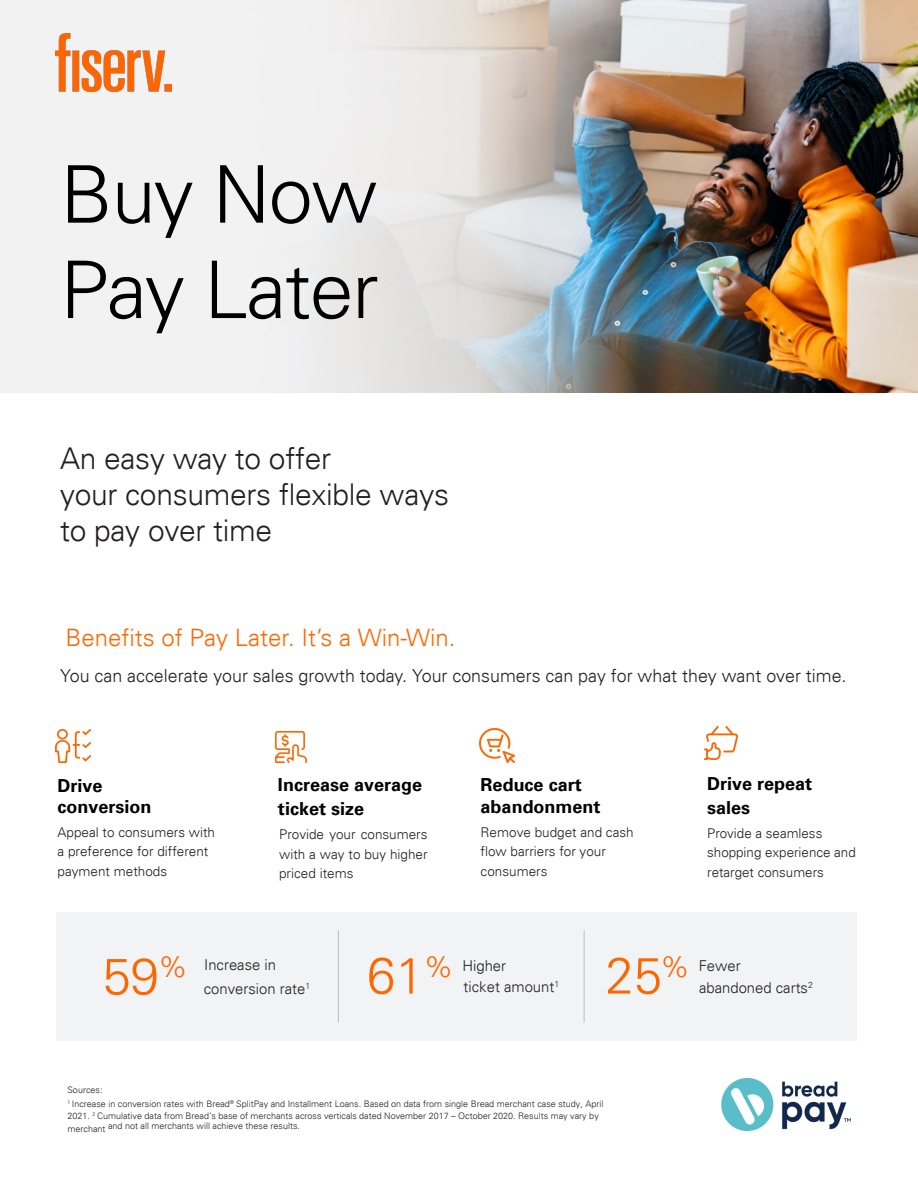
<style>
.page{position:relative;width:918px;height:1188px;background:#fff}
.page>*{position:absolute;margin:0;border:0;box-sizing:border-box;transform-origin:0 0}
.t1{font:300 79.5px/95.4px "Univers LT";letter-spacing:-.02em;color:#000}
.t2{font:300 51px "Univers LT";color:#f60}
.t3{font:300 30px/36px "Univers LT";letter-spacing:-.01em;color:#231f20}
.t4{font:300 24px "Univers LT";color:#f60}
.t5{font:300 18px "Univers LT";color:#231f20}
.t6{font:700 18px/24.2px "Univers LT";color:#000}
.t7{font:300 15px "Univers LT";color:#231f20}
.t8{font:300 13.5px/19.5px "Univers LT";color:#231f20}
.t9{font:300 9px/13.8px "Univers LT";color:#231f20}
</style>
<div class="page">
<img style="left:1px;top:0;width:917px;height:393px">
<div style="left:56px;top:912px;width:800px;height:129px;background:#f2f3f4"></div>
<hr style="left:338px;top:931px;width:1px;height:91px;background:#bcbdc0">
<hr style="left:584px;top:931px;width:1px;height:91px;background:#bcbdc0">
<img style="left:721px;top:1079px;width:130px;height:51px">
<img style="left:56px;top:34px;width:116px;height:58px">
<img style="left:56px;top:729px;width:34px;height:34px">
<img style="left:275px;top:732px;width:32px;height:31px">
<img style="left:480px;top:728px;width:35px;height:35px">
<img style="left:705px;top:727px;width:32px;height:32px">
<p class="t1" style="left:60px;top:147px;width:320px">Buy Now<br>Pay Later</p>
<p class="t3" style="left:60px;top:441px;width:390px">An easy way to offer<br>your consumers flexible ways to pay over time</p>
<p class="t4" style="left:66px;top:623px;width:391px">Benefits of Pay Later. It’s a Win-Win.</p>
<p class="t5" style="left:60px;top:665px;width:788px">You can accelerate your sales growth today. Your consumers can pay for what they want over time.</p>
<h3 class="t6" style="left:58px;top:774px;width:96px;line-height:21.8px">Drive conversion</h3>
<h3 class="t8" style="left:58px;top:822px;width:159px">Appeal to consumers with a preference for different payment methods</h3>
<h3 class="t6" style="left:278px;top:773px;width:146px">Increase average ticket size</h3>
<h3 class="t8" style="left:279px;top:825px;width:150px;text-align:justify">Provide your consumers with a way to buy higher priced items</h3>
<p class="t6" style="left:481px;top:774px;width:122px;line-height:21.8px">Reduce cart abandonment</p>
<p class="t8" style="left:481px;top:822px;width:155px">Remove budget and cash flow barriers for your consumers</p>
<p class="t6" style="left:707px;top:772px;width:107px">Drive repeat sales</p>
<p class="t8" style="left:707px;top:823px;width:150px">Provide a seamless shopping experience and retarget consumers</p>
<p class="t2" style="left:102px;top:946px;width:87px">59<sup>%</sup></p>
<p class="t2" style="left:367px;top:945px;width:88px">61<sup>%</sup></p>
<p class="t2" style="left:605px;top:945px;width:86px">25<sup>%</sup></p>
<h3 class="t7" style="left:204px;top:956px;width:73px">Increase in</h3>
<h3 class="t7" style="left:699px;top:957px;width:44px">Fewer</h3>
<h3 class="t7" style="left:462px;top:956px;width:45px">Higher</h3>
<h3 class="t7" style="left:464px;top:978px;width:97px">ticket amount<sup>1</sup></h3>
<h3 class="t7" style="left:699px;top:979px;width:115px">abandoned carts<sup>2</sup></h3>
<p class="t7" style="left:204px;top:979px;width:108px">conversion rate<sup>1</sup></p>
<p class="t9" style="left:68px;top:1083px;width:537px">Sources:<br><sup>1</sup> Increase in conversion rates with Bread<sup>®</sup> SplitPay and Installment Loans. Based on data from single Bread merchant case study, April</p>
<p class="t9" style="left:68px;top:1112px;width:533px;line-height:9.1px">2021. <sup>2</sup> Cumulative data from Bread’s base of merchants across verticals dated November 2017 – October 2020. Results may vary by merchant and not all merchants will achieve these results.</p>
</div>
